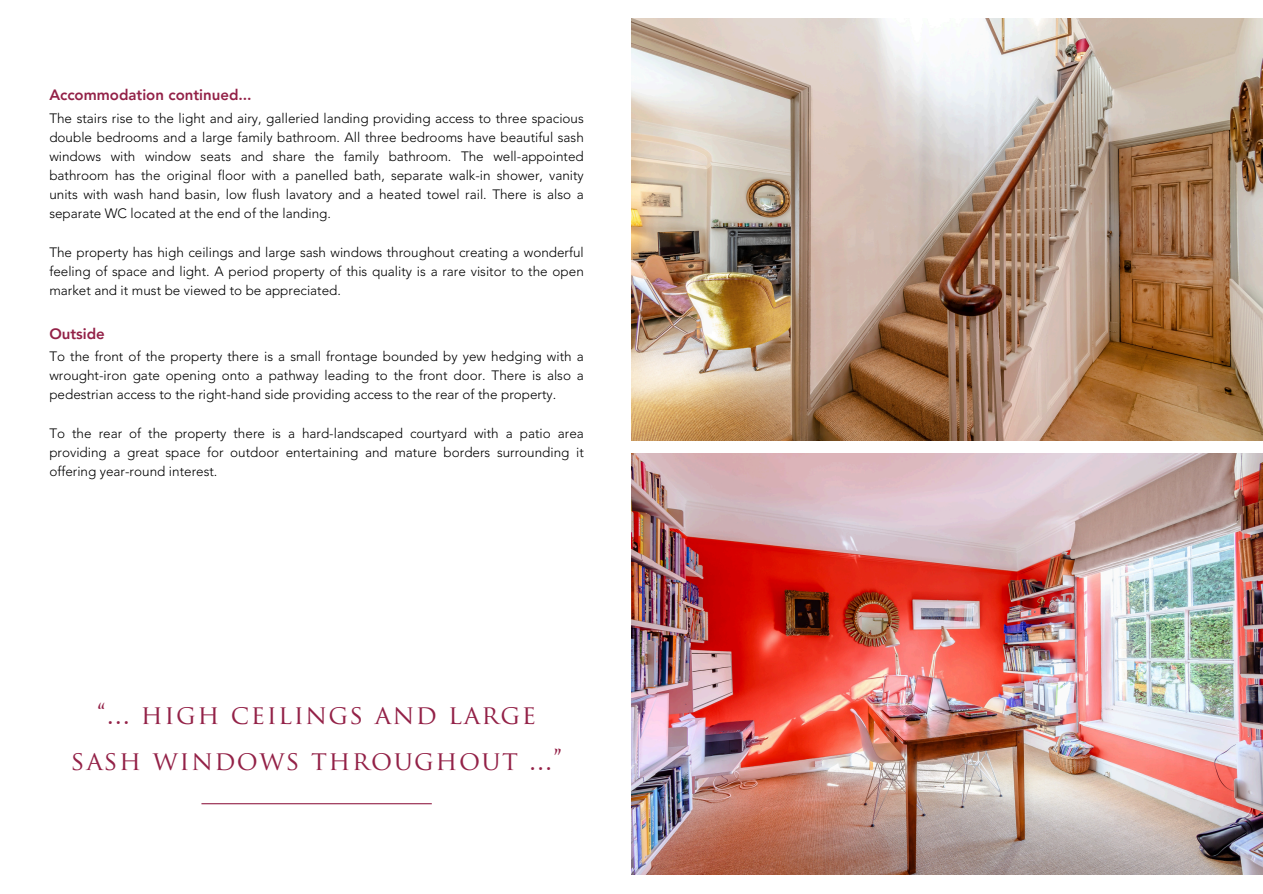
<style>
.page{position:relative;width:1263px;height:894px;background:#fff}
.page>*{position:absolute;margin:0;border:0;box-sizing:border-box;transform-origin:0 0}
.t1{font:26.1px/45px "Trajan Pro";letter-spacing:.055em;color:#932147;text-align:center}
.t2{font:800 15px "Avenir LT Pro";color:#932147}
.t3{font:300 13.5px/19.2px "Avenir";color:#000;text-align:justify}
</style>
<div class="page">
<hr style="left:201px;top:802px;width:231px;height:2px;background:#932147">
<img style="left:631px;top:19px;width:632px;height:421px">
<img style="left:631px;top:453px;width:632px;height:421px">
<p class="t2" style="left:49px;top:89px;width:204px">Accommodation continued...</p>
<h2 class="t3" style="left:49px;top:109px;width:536px">The stairs rise to the light and airy, galleried landing providing access to three spacious double bedrooms and a large family bathroom. All three bedrooms have beautiful sash windows with window seats and share the family bathroom. The well-appointed bathroom has the original floor with a panelled bath, separate walk-in shower, vanity units with wash hand basin, low flush lavatory and a heated towel rail. There is also a separate WC located at the end of the landing.</h2>
<p class="t3" style="left:49px;top:243px;width:536px">The property has high ceilings and large sash windows throughout creating a wonderful feeling of space and light. A period property of this quality is a rare visitor to the open market and it must be viewed to be appreciated.</p>
<p class="t2" style="left:49px;top:327px;width:57px">Outside</p>
<h1 class="t3" style="left:49px;top:347px;width:536px">To the front of the property there is a small frontage bounded by yew hedging with a wrought-iron gate opening onto a pathway leading to the front door. There is also a pedestrian access to the right-hand side providing access to the rear of the property.</h1>
<p class="t3" style="left:49px;top:424px;width:536px">To the rear of the property there is a hard-landscaped courtyard with a patio area providing a great space for outdoor entertaining and mature borders surrounding it offering year-round interest.</p>
<h2 class="t1" style="left:71px;top:695px;width:492px">“... HIGH CEILINGS AND LARGE<br>SASH WINDOWS THROUGHOUT ...”</h2>
</div>
